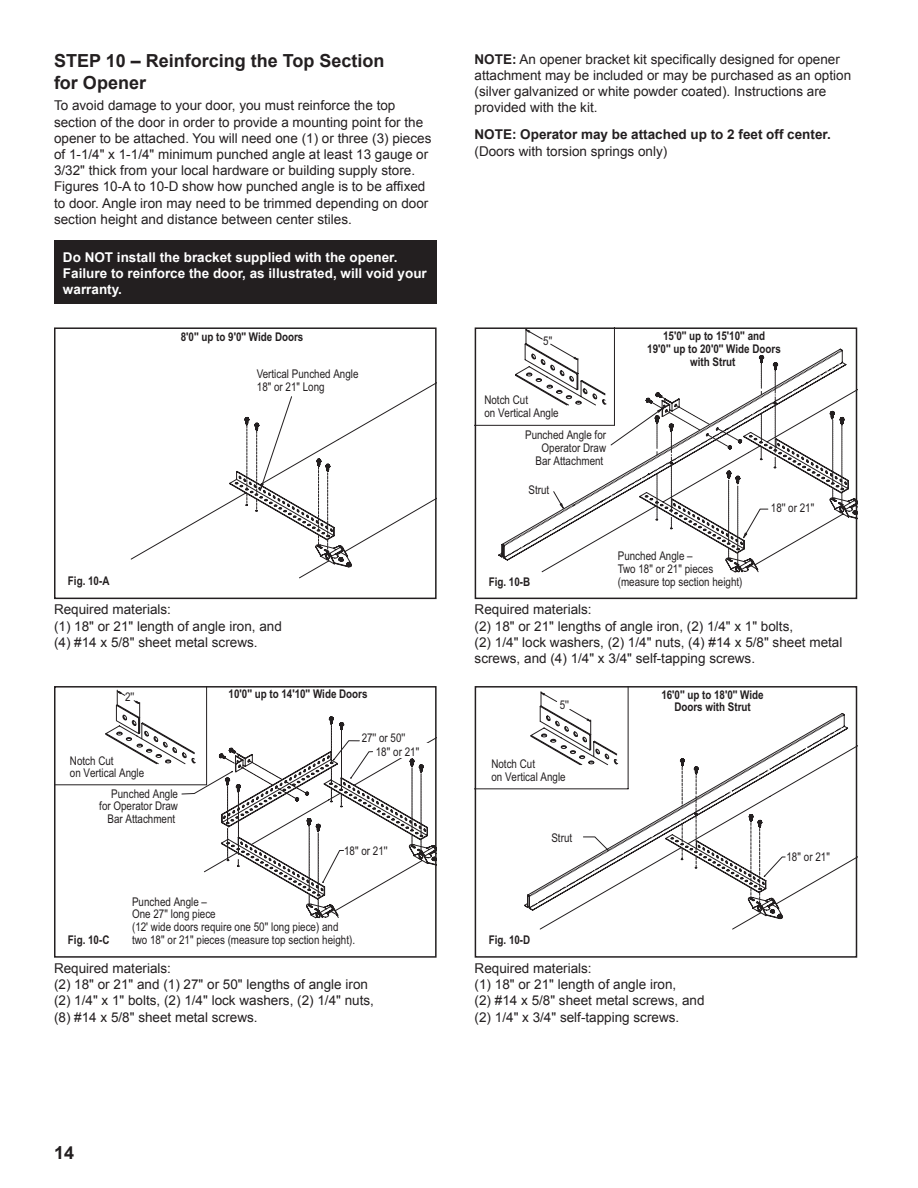
<style>
.page{position:relative;width:918px;height:1188px;background:#fff}
.page>*{position:absolute;margin:0;border:0;box-sizing:border-box;transform-origin:0 0}
.t1{font:700 18px/21.6px "Arial";color:#231f20}
.t2{font:13.5px/16.2px "Arial";color:#231f20}
.t3{font:700 13.5px/16.2px "Arial";color:#fff}
.t4{font:700 13.5px "Arial";color:#231f20}
.t5{font:12px/12.8px "Arial Narrow";color:#231f20}
.t6{font:700 12px/12.8px "Arial Narrow";color:#231f20;text-align:center}
.s1{font-weight:700}
</style>
<div class="page">
<div style="left:54px;top:240px;width:383px;height:64px;background:#231f20"></div>
<svg style="left:515px;top:363px;width:339px;height:210px"></svg>
<hr style="left:475px;top:425px;width:139px;height:1px;background:#231f20">
<svg style="left:522px;top:330px;width:323px;height:236px"></svg>
<div style="left:475px;top:327px;width:382px;height:272px;border:2px solid #231f20"></div>
<svg style="left:130px;top:383px;width:304px;height:196px"></svg>
<svg style="left:256px;top:396px;width:37px;height:115px"></svg>
<div style="left:54px;top:327px;width:383px;height:272px;border:2px solid #231f20"></div>
<svg style="left:530px;top:713px;width:324px;height:216px"></svg>
<svg style="left:679px;top:758px;width:107px;height:146px"></svg>
<svg style="left:478px;top:689px;width:288px;height:189px"></svg>
<svg style="left:583px;top:836px;width:26px;height:15px"></svg>
<svg style="left:537px;top:690px;width:58px;height:45px"></svg>
<div style="left:475px;top:686px;width:382px;height:272px;border:2px solid #231f20"></div>
<svg style="left:308px;top:738px;width:126px;height:174px"></svg>
<hr style="left:54px;top:784px;width:153px;height:1px;background:#231f20">
<div style="left:376px;top:744px;width:53px;height:14px;background:#fff"></div>
<svg style="left:113px;top:689px;width:309px;height:222px"></svg>
<div style="left:54px;top:686px;width:383px;height:272px;border:2px solid #231f20"></div>
<h1 class="t1" style="left:54px;top:51px;width:332px">STEP 10 – Reinforcing the Top Section for Opener</h1>
<p class="t2" style="left:54px;top:98px;width:379px">To avoid damage to your door, you must reinforce the top section of the door in order to provide a mounting point for the opener to be attached. You will need one (1) or three (3) pieces of 1-1/4" x 1-1/4" minimum punched angle at least 13 gauge or 3/32" thick from your local hardware or building supply store.<br>Figures 10-A to 10-D show how punched angle is to be affixed to door. Angle iron may need to be trimmed depending on door section height and distance between center stiles.</p>
<p class="t3" style="left:63px;top:249px;width:365px">Do NOT install the bracket supplied with the opener.<br>Failure to reinforce the door, as illustrated, will void your warranty.</p>
<p class="t2" style="left:475px;top:51px;width:378px"><span class="s1">NOTE:</span> An opener bracket kit specifically designed for opener attachment may be included or may be purchased as an option (silver galvanized or white powder coated). Instructions are provided with the kit.</p>
<p class="t4" style="left:475px;top:126px;width:358px">NOTE: Operator may be attached up to 2 feet off center.</p>
<p class="t2" style="left:475px;top:143px;width:194px">(Doors with torsion springs only)</p>
<p class="t6" style="left:181px;top:330px;width:124px">8'0'' up to 9'0'' Wide Doors</p>
<p class="t5" style="left:543px;top:334px;width:11px">5''</p>
<p class="t6" style="left:647px;top:330px;width:135px">15'0'' up to 15'10'' and<br>19'0'' up to 20'0'' Wide Doors with Strut</p>
<p class="t5" style="left:257px;top:367px;width:103px">Vertical Punched Angle<br>18" or 21" Long</p>
<p class="t5" style="left:484px;top:393px;width:76px">Notch Cut<br>on Vertical Angle</p>
<p class="t5" style="left:525px;top:429px;width:82px;text-align:right">Punched Angle for<br>Operator Draw<br>Bar Attachment</p>
<p class="t5" style="left:529px;top:483px;width:22px">Strut</p>
<p class="t5" style="left:771px;top:502px;width:45px">18'' or 21''</p>
<p class="t6" style="left:68px;top:575px;width:43px">Fig. 10-A</p>
<p class="t6" style="left:489px;top:575px;width:43px">Fig. 10-B</p>
<p class="t5" style="left:618px;top:549px;width:126px">Punched Angle –<br>Two 18'' or 21'' pieces (measure top section height)</p>
<p class="t2" style="left:54px;top:602px;width:229px">Required materials:<br>(1) 18" or 21" length of angle iron, and (4) #14 x 5/8" sheet metal screws.</p>
<p class="t2" style="left:475px;top:602px;width:369px">Required materials:<br>(2) 18" or 21" lengths of angle iron, (2) 1/4" x 1" bolts,<br>(2) 1/4" lock washers, (2) 1/4" nuts, (4) #14 x 5/8" sheet metal screws, and (4) 1/4" x 3/4" self-tapping screws.</p>
<p class="t5" style="left:125px;top:690px;width:11px">2''</p>
<p class="t5" style="left:70px;top:754px;width:76px">Notch Cut<br>on Vertical Angle</p>
<p class="t5" style="left:99px;top:787px;width:80px;text-align:right">Punched Angle for Operator Draw<br>Bar Attachment</p>
<p class="t6" style="left:229px;top:688px;width:141px">10'0'' up to 14'10'' Wide Doors</p>
<p class="t5" style="left:362px;top:731px;width:45px">27'' or 50''</p>
<p class="t5" style="left:376px;top:745px;width:45px">18'' or 21''</p>
<p class="t5" style="left:344px;top:844px;width:45px">18'' or 21''</p>
<p class="t5" style="left:560px;top:698px;width:11px">5''</p>
<p class="t6" style="left:661px;top:688px;width:104px">16'0'' up to 18'0'' Wide<br>Doors with Strut</p>
<p class="t5" style="left:491px;top:758px;width:76px">Notch Cut<br>on Vertical Angle</p>
<p class="t5" style="left:551px;top:831px;width:22px">Strut</p>
<p class="t5" style="left:132px;top:895px;width:225px">Punched Angle –<br>One 27'' long piece<br>(12' wide doors require one 50'' long piece) and two 18'' or 21'' pieces (measure top section height).</p>
<p class="t6" style="left:68px;top:933px;width:43px">Fig. 10-C</p>
<p class="t2" style="left:54px;top:960px;width:322px">Required materials:<br>(2) 18" or 21" and (1) 27" or 50" lengths of angle iron (2) 1/4" x 1" bolts, (2) 1/4" lock washers, (2) 1/4" nuts, (8) #14 x 5/8" sheet metal screws.</p>
<p class="t2" style="left:475px;top:960px;width:231px">Required materials:<br>(1) 18" or 21" length of angle iron,<br>(2) #14 x 5/8" sheet metal screws, and (2) 1/4" x 3/4" self-tapping screws.</p>
<p class="t6" style="left:489px;top:933px;width:43px">Fig. 10-D</p>
<p class="t5" style="left:786px;top:851px;width:45px">18'' or 21''</p>
<h1 class="t1" style="left:54px;top:1143px;width:22px">14</h1>
</div>
